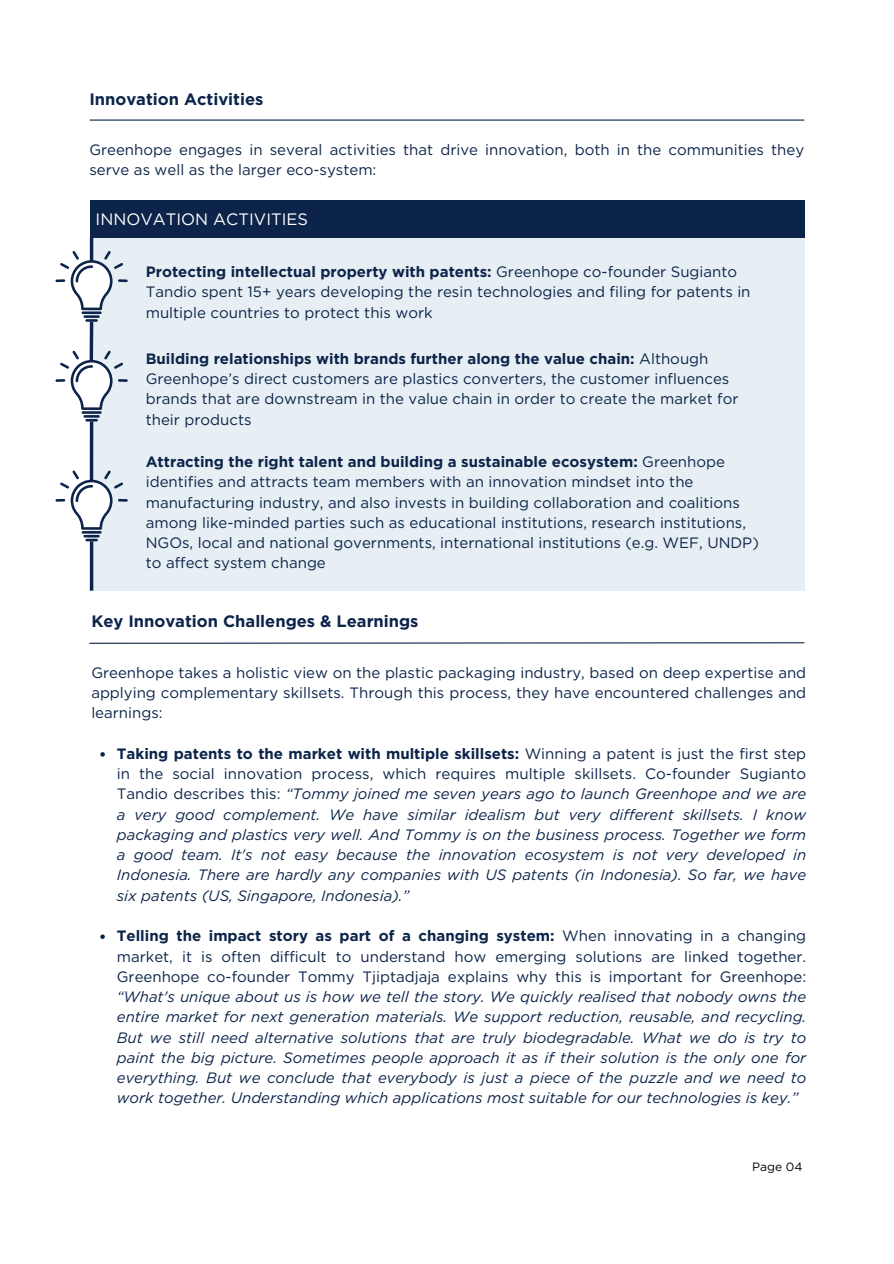
<style>
.page{position:relative;width:894px;height:1264px;background:#fff}
.page>*{position:absolute;margin:0;border:0;box-sizing:border-box;transform-origin:0 0}
.t1{font:700 16.5px "Gotham";color:#0c2449}
.t2{font:16.5px "Gotham";color:#fff}
.t3{font:italic 15px/20.2px "Gotham";color:#0c2449;text-align:justify}
.t4{font:15px/20.2px "Gotham";color:#0c2449}
.t5{font:12px "Gotham";color:#000}
.s1{font-weight:700}
.s2{font-weight:700;font-style:normal}
.s3{font-style:normal}
</style>
<div class="page">
<hr style="left:90px;top:119px;width:714px;height:2px;background:#0c2449">
<div style="left:90px;top:238px;width:714px;height:352px;background:#e3ebf2"></div>
<div style="left:90px;top:201px;width:714px;height:37px;background:#0c2449"></div>
<hr style="left:90px;top:238px;width:3px;height:24px;background:#0c2449">
<hr style="left:82px;top:311px;width:20px;height:3px;background:#0c2449">
<hr style="left:83px;top:315px;width:17px;height:3px;background:#0c2449">
<svg style="left:85px;top:319px;width:13px;height:3px"></svg>
<svg style="left:55px;top:247px;width:72px;height:63px"></svg>
<hr style="left:90px;top:322px;width:3px;height:39px;background:#0c2449">
<hr style="left:90px;top:421px;width:3px;height:60px;background:#0c2449">
<hr style="left:90px;top:541px;width:3px;height:49px;background:#0c2449">
<svg style="left:55px;top:346px;width:72px;height:75px"></svg>
<svg style="left:55px;top:466px;width:72px;height:75px"></svg>
<svg style="left:89px;top:642px;width:716px;height:2px"></svg>
<svg style="left:100px;top:752px;width:5px;height:4px"></svg>
<svg style="left:100px;top:934px;width:5px;height:5px"></svg>
<h2 class="t1" style="left:89px;top:89px;width:176px">Innovation Activities</h2>
<h3 class="t4" style="left:89px;top:140px;width:716px">Greenhope engages in several activities that drive innovation, both in the communities they serve as well as the larger eco-system:</h3>
<h1 class="t2" style="left:96px;top:209px;width:214px">INNOVATION ACTIVITIES</h1>
<h3 class="t4" style="left:146px;top:261px;width:606px"><span class="s1">Protecting intellectual property with patents:</span> Greenhope co-founder Sugianto<br>Tandio spent 15+ years developing the resin technologies and filing for patents in multiple countries to protect this work</h3>
<h3 class="t4" style="left:146px;top:348px;width:594px"><span class="s1">Building relationships with brands further along the value chain:</span> Although Greenhope’s direct customers are plastics converters, the customer influences brands that are downstream in the value chain in order to create the market for their products</h3>
<h3 class="t4" style="left:146px;top:451px;width:614px"><span class="s1">Attracting the right talent and building a sustainable ecosystem:</span> Greenhope identifies and attracts team members with an innovation mindset into the manufacturing industry, and also invests in building collaboration and coalitions among like-minded parties such as educational institutions, research institutions, NGOs, local and national governments, international institutions (e.g. WEF, UNDP) to affect system change</h3>
<p class="t1" style="left:91px;top:611px;width:328px">Key Innovation Challenges &amp; Learnings</p>
<p class="t4" style="left:91px;top:662px;width:716px;text-align:justify">Greenhope takes a holistic view on the plastic packaging industry, based on deep expertise and applying complementary skillsets. Through this process, they have encountered challenges and learnings:</p>
<p class="t3" style="left:117px;top:743px;width:690px"><span class="s2">Taking patents to the market with multiple skillsets:</span> <span class="s3">Winning a patent is just the first step in the social innovation process, which requires multiple skillsets. Co-founder Sugianto Tandio describes this:</span> “Tommy joined me seven years ago to launch Greenhope and we are a very good complement. We have similar idealism but very different skillsets. I know packaging and plastics very well. And Tommy is on the business process. Together we form a good team. It's not easy because the innovation ecosystem is not very developed in Indonesia. There are hardly any companies with US patents (in Indonesia). So far, we have six patents (US, Singapore, Indonesia).”</p>
<h2 class="t3" style="left:117px;top:925px;width:690px"><span class="s2">Telling the impact story as part of a changing system:</span> <span class="s3">When innovating in a changing market, it is often difficult to understand how emerging solutions are linked together.<br>Greenhope co-founder Tommy Tjiptadjaja explains why this is important for Greenhope: </span>“What's unique about us is how we tell the story. We quickly realised that nobody owns the entire market for next generation materials. We support reduction, reusable, and recycling.<br>But we still need alternative solutions that are truly biodegradable. What we do is try to paint the big picture. Sometimes people approach it as if their solution is the only one for everything. But we conclude that everybody is just a piece of the puzzle and we need to work together. Understanding which applications most suitable for our technologies is key.”</h2>
<h3 class="t5" style="left:752px;top:1159px;width:52px">Page 04</h3>
</div>
